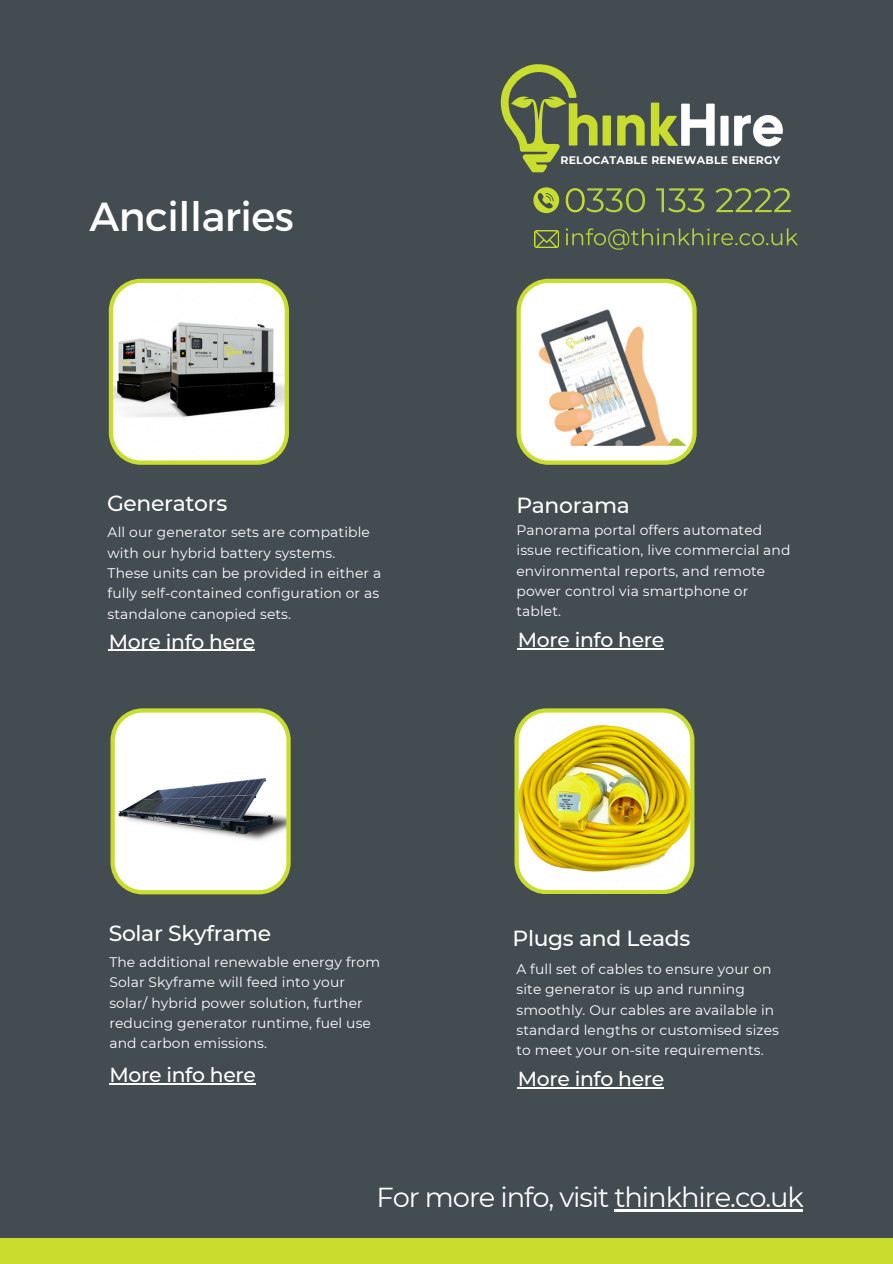
<style>
.page{position:relative;width:893px;height:1264px;background:#fff}
.page>*{position:absolute;margin:0;border:0;box-sizing:border-box;transform-origin:0 0}
.t1{font:40.5px "Montserrat";letter-spacing:-.01em;color:#fff}
.t2{font:27.45px "Montserrat";letter-spacing:-.04em;color:#fff}
.t3{font:500 21.75px "Montserrat";letter-spacing:-.015em;color:#fff}
.t4{font:500 20.25px "Montserrat";letter-spacing:-.015em;color:#fff}
.t5{font:13.8px/20.2px "Montserrat";letter-spacing:.01em;color:#fff}
.t6{font:700 10.95px "Montserrat";letter-spacing:.02em;color:#fff}
</style>
<div class="page">
<div style="left:0;top:0;width:892px;height:1263px;background:#434c51"></div>
<div style="left:0;top:1238px;width:892px;height:25px;background:#c8dd2e"></div>
<svg style="left:109px;top:279px;width:180px;height:186px;background:#bdc0b1"></svg>
<svg style="left:514px;top:708px;width:180px;height:186px;background:#dace5f"></svg>
<svg style="left:565px;top:188px;width:80px;height:24px"></svg>
<svg style="left:656px;top:188px;width:48px;height:24px"></svg>
<svg style="left:715px;top:188px;width:75px;height:24px"></svg>
<svg style="left:565px;top:228px;width:233px;height:22px"></svg>
<svg style="left:720px;top:116px;width:8px;height:30px"></svg>
<svg style="left:734px;top:115px;width:48px;height:31px"></svg>
<svg style="left:650px;top:103px;width:64px;height:43px"></svg>
<svg style="left:617px;top:115px;width:27px;height:30px"></svg>
<svg style="left:500px;top:64px;width:111px;height:108px"></svg>
<svg style="left:534px;top:230px;width:24px;height:18px"></svg>
<svg style="left:533px;top:187px;width:26px;height:26px"></svg>
<svg style="left:516px;top:279px;width:180px;height:186px;background:#e2dfcc"></svg>
<hr style="left:614px;top:1209px;width:189px;height:2px;background:#fff">
<hr style="left:109px;top:649px;width:146px;height:1px;background:#fff">
<hr style="left:517px;top:1087px;width:147px;height:1px;background:#fff">
<hr style="left:517px;top:648px;width:147px;height:1px;background:#fff">
<svg style="left:110px;top:708px;width:181px;height:186px;background:#d4d7cb"></svg>
<hr style="left:109px;top:1083px;width:147px;height:1px;background:#fff">
<p class="t1" style="left:89px;top:190px;width:206px">Ancillaries</p>
<p class="t3" style="left:107px;top:490px;width:122px">Generators</p>
<h3 class="t5" style="left:108px;top:522px;width:275px">All our generator sets are compatible with our hybrid battery systems.<br>These units can be provided in either a fully self-contained configuration or as standalone canopied sets.</h3>
<p class="t4" style="left:109px;top:629px;width:148px">More info here</p>
<h3 class="t3" style="left:109px;top:920px;width:164px">Solar Skyframe</h3>
<p class="t5" style="left:109px;top:952px;width:272px">The additional renewable energy from Solar Skyframe will feed into your solar/ hybrid power solution, further reducing generator runtime, fuel use and carbon emissions.</p>
<h3 class="t4" style="left:109px;top:1062px;width:148px">More info here</h3>
<p class="t6" style="left:560px;top:154px;width:221px">RELOCATABLE RENEWABLE ENERGY</p>
<h3 class="t3" style="left:516px;top:491px;width:115px">Panorama</h3>
<p class="t5" style="left:516px;top:520px;width:275px">Panorama portal offers automated issue rectification, live commercial and environmental reports, and remote power control via smartphone or tablet.</p>
<h3 class="t4" style="left:517px;top:627px;width:148px">More info here</h3>
<h3 class="t3" style="left:512px;top:925px;width:179px">Plugs and Leads</h3>
<h3 class="t5" style="left:516px;top:958px;width:264px">A full set of cables to ensure your on site generator is up and running smoothly. Our cables are available in standard lengths or customised sizes to meet your on-site requirements.</h3>
<p class="t4" style="left:517px;top:1066px;width:148px">More info here</p>
<p class="t2" style="left:376px;top:1180px;width:429px">For more info, visit thinkhire.co.uk</p>
</div>
